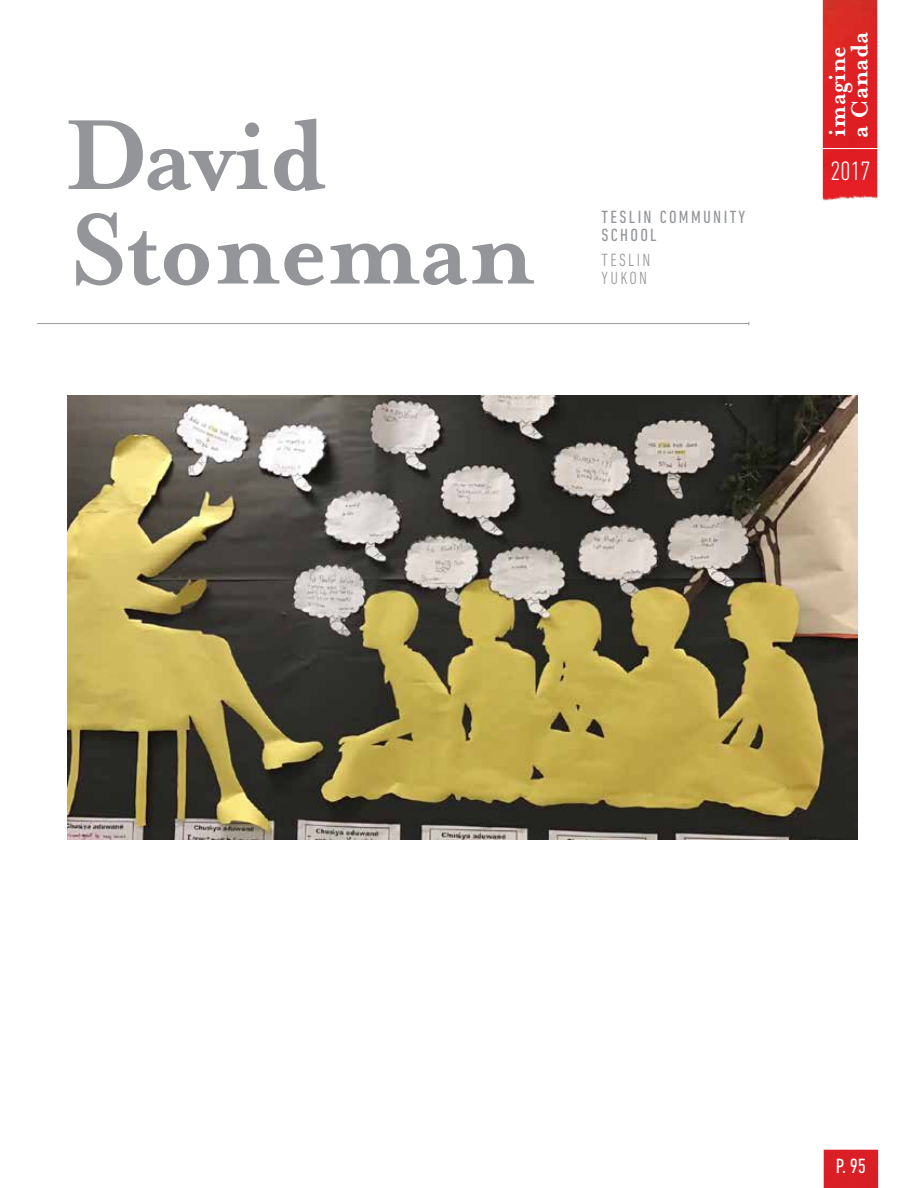
<style>
.page{position:relative;width:918px;height:1188px;background:#fff}
.page>*{position:absolute;margin:0;border:0;box-sizing:border-box;transform-origin:0 0}
.t1{font:700 114.3px/94.5px "Mrs Eaves";letter-spacing:-.01em;color:#939598}
.t2{font:700 27.9px "Mrs Eaves";letter-spacing:.01em;color:#fff;scale:.94 1}
.t3{font:700 27.6px "Mrs Eaves";color:#fff}
.t4{font:300 condensed 27px "DIN Next LT Pro";color:#fff}
.t5{font:condensed 21px "DIN Next LT Pro";color:#fff}
.t6{font:condensed 18px/18px "DIN Next LT Pro";letter-spacing:.13em;color:#939598}
.t7{font:300 condensed 18px/18px "DIN Next LT Pro";letter-spacing:.13em;color:#939598}
.s1{font-size:26.55px}
</style>
<div class="page">
<div style="left:824px;top:1150px;width:54px;height:38px;background:#da1f26"></div>
<img style="left:823px;top:0;width:54px;height:201px">
<hr style="left:802px;top:148px;width:84px;height:1px;background:#fff">
<hr style="left:37px;top:323px;width:712px;height:1px;background:#999b9e">
<img style="left:67px;top:395px;width:791px;height:445px">
<h1 class="t1" style="left:64px;top:109px;width:472px">David<br>Stoneman</h1>
<p class="t6" style="left:602px;top:208px;width:145px">TESLIN COMMUNITY<br>SCHOOL</p>
<p class="t7" style="left:602px;top:250px;width:50px">TESLIN<br>YUKON</p>
<h3 class="t3" style="left:843px;top:138px;width:108px;rotate:-90deg">a <span class="s1">C</span>anada</h3>
<h2 class="t2" style="left:821px;top:137px;width:98px;rotate:-90deg">imagine</h2>
<h3 class="t4" style="left:830px;top:155px;width:42px">2017</h3>
<p class="t5" style="left:836px;top:1154px;width:31px">P. 95</p>
</div>
